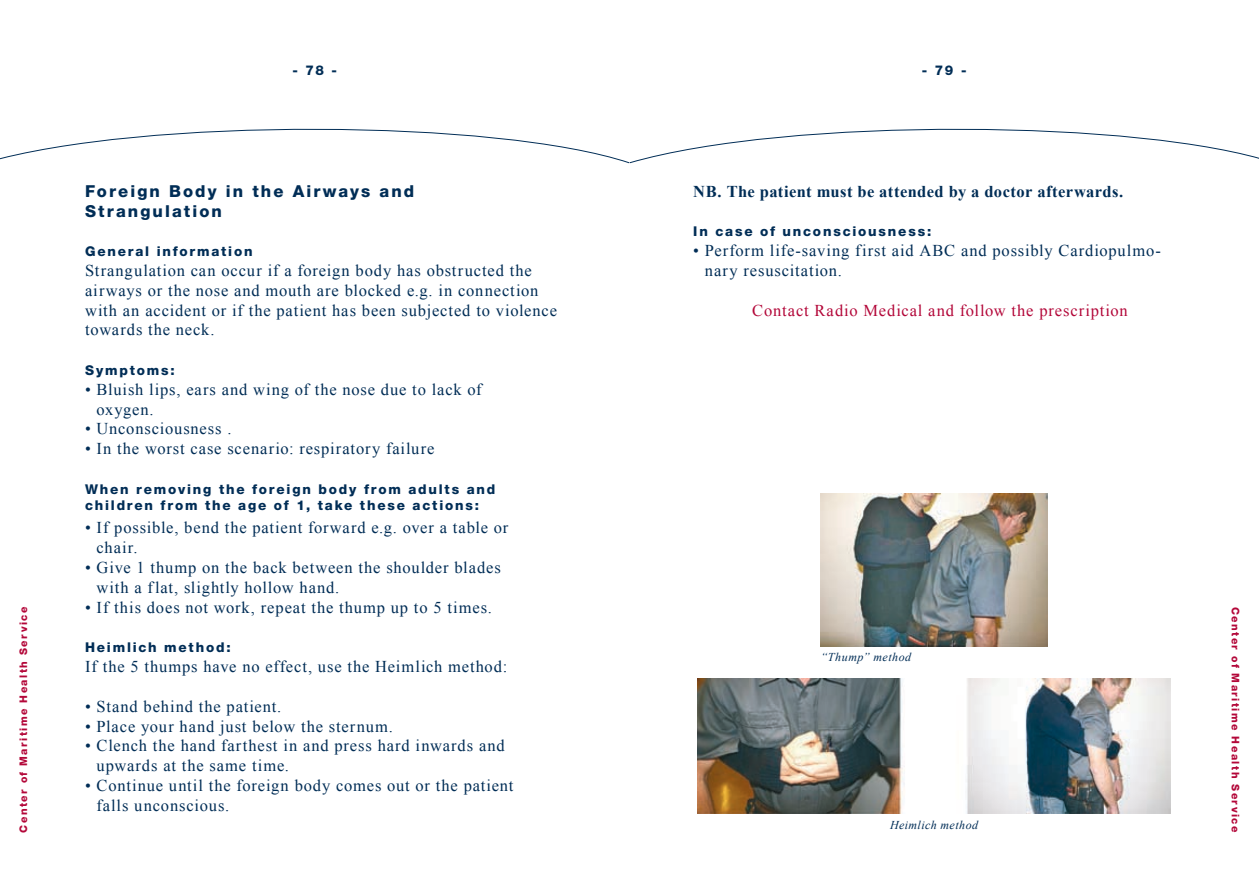
<style>
.page{position:relative;width:1259px;height:893px;background:#fff}
.page>*{position:absolute;margin:0;border:0;box-sizing:border-box;transform-origin:0 0}
.t1{font:16.5px/19.8px "Times New Roman";letter-spacing:.05em;color:#002d56}
.t2{font:700 16.5px "Times New Roman";letter-spacing:.025em;color:#002d56}
.t3{font:16.5px "Times New Roman";letter-spacing:.05em;color:#b30739}
.t4{font:800 16.5px/19.8px "Helvetica Neue";letter-spacing:.125em;color:#002d56}
.t5{font:800 13.5px/16.2px "Helvetica Neue";letter-spacing:.135em;color:#002d56}
.t6{font:italic 12px "Times New Roman";letter-spacing:.04em;color:#002d56}
.t7{font:800 10.5px "Helvetica Neue";letter-spacing:.14em;color:#b30739}
</style>
<div class="page">
<svg style="left:0;top:128px;width:1259px;height:36px"></svg>
<img style="left:820px;top:493px;width:227px;height:153px">
<img style="left:698px;top:678px;width:472px;height:135px">
<p class="t7" style="left:17px;top:832px;width:227px;rotate:-90deg">Center of Maritime Health Service</p>
<p class="t5" style="left:292px;top:62px;width:46px">- 78 -</p>
<p class="t4" style="left:85px;top:181px;width:331px">Foreign Body in the Airways and<br>Strangulation</p>
<p class="t5" style="left:85px;top:243px;width:169px">General information</p>
<p class="t1" style="left:85px;top:260px;width:473px">Strangulation can occur if a foreign body has obstructed the airways or the nose and mouth are blocked e.g. in connection with an accident or if the patient has been subjected to violence towards the neck.</p>
<p class="t5" style="left:85px;top:362px;width:91px">Symptoms:</p>
<p class="t1" style="left:97px;top:379px;width:386px;text-indent:-12px">• Bluish lips, ears and wing of the nose due to lack of oxygen.</p>
<p class="t1" style="left:85px;top:419px;width:148px">• Unconsciousness .</p>
<p class="t1" style="left:85px;top:439px;width:351px">• In the worst case scenario: respiratory failure</p>
<p class="t5" style="left:85px;top:481px;width:412px">When removing the foreign body from adults and children from the age of 1, take these actions:</p>
<p class="t1" style="left:97px;top:518px;width:413px;text-indent:-12px">• If possible, bend the patient forward e.g. over a table or chair.</p>
<p class="t1" style="left:97px;top:557px;width:406px;text-indent:-12px">• Give 1 thump on the back between the shoulder blades with a flat, slightly hollow hand.</p>
<p class="t1" style="left:85px;top:597px;width:408px">• If this does not work, repeat the thump up to 5 times.</p>
<p class="t5" style="left:85px;top:639px;width:147px">Heimlich method:</p>
<p class="t1" style="left:85px;top:656px;width:424px">If the 5 thumps have no effect, use the Heimlich method:</p>
<p class="t1" style="left:85px;top:696px;width:198px">• Stand behind the patient.</p>
<p class="t1" style="left:85px;top:716px;width:309px">• Place your hand just below the sternum.</p>
<p class="t1" style="left:97px;top:736px;width:409px;text-indent:-12px">• Clench the hand farthest in and press hard inwards and upwards at the same time.</p>
<p class="t1" style="left:97px;top:775px;width:418px;text-indent:-12px">• Continue until the foreign body comes out or the patient falls unconscious.</p>
<p class="t5" style="left:922px;top:62px;width:46px">- 79 -</p>
<p class="t2" style="left:693px;top:182px;width:431px">NB. The patient must be attended by a doctor afterwards.</p>
<p class="t5" style="left:693px;top:223px;width:239px">In case of unconsciousness:</p>
<p class="t1" style="left:705px;top:241px;width:458px;text-indent:-12px">• Perform life-saving first aid ABC and possibly Cardiopulmo&shy;nary resuscitation.</p>
<p class="t3" style="left:752px;top:301px;width:377px">Contact Radio Medical and follow the prescription</p>
<p class="t6" style="left:821px;top:650px;width:92px">“Thump” method</p>
<p class="t6" style="left:890px;top:818px;width:90px">Heimlich method</p>
<p class="t7" style="left:1241px;top:607px;width:227px;rotate:90deg">Center of Maritime Health Service</p>
</div>
